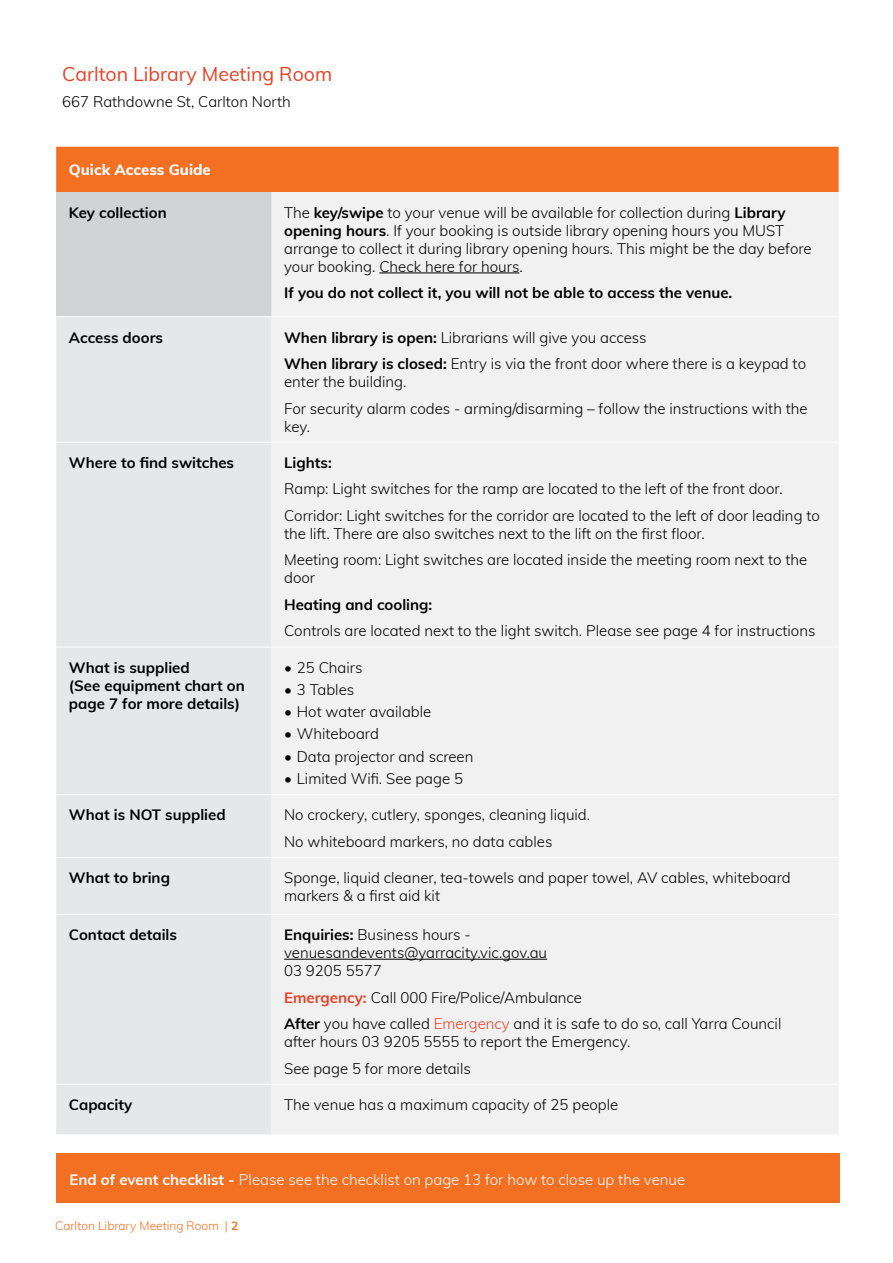
<style>
.page{position:relative;width:893px;height:1263px;background:#fff}
.page>*{position:absolute;margin:0;border:0;box-sizing:border-box;transform-origin:0 0}
.t1{font:19.5px "Muli";color:#e44126}
.t2{font:300 15px/26.5px "Muli";color:#000}
.t3{font:700 15px/18px "Muli";color:#000}
.t4{font:300 15px "Muli";color:#fff}
.t5{font:800 15px "Muli";color:#fff}
.t6{font:300 12px "Muli";color:#f36f21}
.s1{font-weight:700}
.s2{font-weight:700;color:#e44126}
.s3{color:#e44126}
</style>
<div class="page">
<div style="left:56px;top:147px;width:783px;height:45px;background:#f36f21"></div>
<div style="left:56px;top:192px;width:215px;height:125px;background:#d1d3d4"></div>
<div style="left:271px;top:192px;width:568px;height:942px;background:#f1f1f2"></div>
<div style="left:56px;top:317px;width:215px;height:817px;background:#e6e7e8"></div>
<hr style="left:56px;top:316px;width:215px;height:1px;background:#fff">
<hr style="left:56px;top:442px;width:215px;height:1px;background:#fff">
<hr style="left:56px;top:647px;width:215px;height:1px;background:#fff">
<hr style="left:56px;top:794px;width:215px;height:1px;background:#fff">
<hr style="left:56px;top:857px;width:215px;height:1px;background:#fff">
<hr style="left:56px;top:914px;width:215px;height:1px;background:#fff">
<hr style="left:56px;top:1084px;width:215px;height:1px;background:#fff">
<hr style="left:271px;top:316px;width:568px;height:1px;background:#fff">
<hr style="left:271px;top:442px;width:568px;height:1px;background:#fff">
<hr style="left:271px;top:647px;width:568px;height:1px;background:#fff">
<hr style="left:271px;top:794px;width:568px;height:1px;background:#fff">
<hr style="left:271px;top:857px;width:568px;height:1px;background:#fff">
<hr style="left:271px;top:914px;width:568px;height:1px;background:#fff">
<hr style="left:271px;top:1084px;width:568px;height:1px;background:#fff">
<hr style="left:379px;top:273px;width:140px;height:1px;background:#000">
<hr style="left:284px;top:959px;width:263px;height:1px;background:#000">
<div style="left:56px;top:1153px;width:784px;height:50px;background:#f36f21"></div>
<h1 class="t1" style="left:62px;top:60px;width:272px">Carlton Library Meeting Room</h1>
<p class="t2" style="left:62px;top:88px;width:230px">667 Rathdowne St, Carlton North</p>
<p class="t5" style="left:69px;top:158px;width:143px">Quick Access Guide</p>
<p class="t3" style="left:69px;top:203px;width:99px">Key collection</p>
<p class="t2" style="left:284px;top:203px;width:529px;line-height:18px">The <span class="s1">key/swipe</span> to your venue will be available for collection during <span class="s1">Library opening hours</span>. If your booking is outside library opening hours you MUST arrange to collect it during library opening hours. This might be the day before your booking. Check here for hours.</p>
<p class="t3" style="left:284px;top:283px;width:450px">If you do not collect it, you will not be able to access the venue.</p>
<p class="t3" style="left:69px;top:327px;width:96px">Access doors</p>
<p class="t2" style="left:284px;top:323px;width:523px"><span class="s1">When library is open:</span> Librarians will give you access<br><span class="s1">When library is closed:</span> Entry is via the front door where there is a keypad to</p>
<p class="t2" style="left:284px;top:368px;width:525px">enter the building.<br>For security alarm codes - arming/disarming – follow the instructions with the</p>
<p class="t2" style="left:284px;top:412px;width:28px">key.</p>
<p class="t3" style="left:69px;top:453px;width:167px">Where to find switches</p>
<p class="t3" style="left:284px;top:453px;width:49px">Lights:</p>
<p class="t2" style="left:284px;top:475px;width:537px">Ramp: Light switches for the ramp are located to the left of the front door.<br>Corridor: Light switches for the corridor are located to the left of door leading to</p>
<p class="t2" style="left:284px;top:519px;width:525px">the lift. There are also switches next to the lift on the first floor.<br>Meeting room: Light switches are located inside the meeting room next to the</p>
<p class="t2" style="left:284px;top:564px;width:32px">door</p>
<p class="t3" style="left:284px;top:595px;width:150px">Heating and cooling:</p>
<p class="t2" style="left:284px;top:617px;width:533px">Controls are located next to the light switch. Please see page 4 for instructions</p>
<p class="t3" style="left:69px;top:658px;width:177px">What is supplied<br>(See equipment chart on page 7 for more details)</p>
<p class="t2" style="left:284px;top:653px;width:80px">• 25 Chairs</p>
<p class="t2" style="left:284px;top:676px;width:72px">• 3 Tables</p>
<p class="t2" style="left:284px;top:698px;width:149px">• Hot water available</p>
<p class="t2" style="left:284px;top:720px;width:96px">• Whiteboard</p>
<p class="t2" style="left:284px;top:742px;width:191px">• Data projector and screen</p>
<p class="t2" style="left:284px;top:765px;width:180px">• Limited Wifi. See page 5</p>
<p class="t3" style="left:69px;top:805px;width:158px">What is NOT supplied</p>
<p class="t2" style="left:284px;top:801px;width:307px">No crockery, cutlery, sponges, cleaning liquid.<br>No whiteboard markers, no data cables</p>
<p class="t3" style="left:69px;top:868px;width:103px">What to bring</p>
<p class="t2" style="left:284px;top:868px;width:508px;line-height:18px">Sponge, liquid cleaner, tea-towels and paper towel, AV cables, whiteboard markers &amp; a first aid kit</p>
<p class="t3" style="left:69px;top:925px;width:110px">Contact details</p>
<p class="t2" style="left:284px;top:925px;width:264px;line-height:18px"><span class="s1">Enquiries:</span> Business hours - venuesandevents@yarracity.vic.gov.au<br>03 9205 5577</p>
<p class="t2" style="left:284px;top:983px;width:499px"><span class="s2">Emergency:</span> Call 000 Fire/Police/Ambulance<br><span class="s1">After</span> you have called <span class="s3">Emergency</span> and it is safe to do so, call Yarra Council</p>
<p class="t2" style="left:284px;top:1028px;width:348px">after hours 03 9205 5555 to report the Emergency.<br>See page 5 for more details</p>
<p class="t3" style="left:69px;top:1095px;width:65px">Capacity</p>
<p class="t2" style="left:284px;top:1090px;width:336px">The venue has a maximum capacity of 25 people</p>
<p class="t4" style="left:70px;top:1168px;width:617px"><span class="s1">End of event checklist -</span> Please see the checklist on page 13 for how to close up the venue</p>
<p class="t6" style="left:55px;top:1217px;width:184px">Carlton Library Meeting Room | <span class="s1">2</span></p>
</div>
